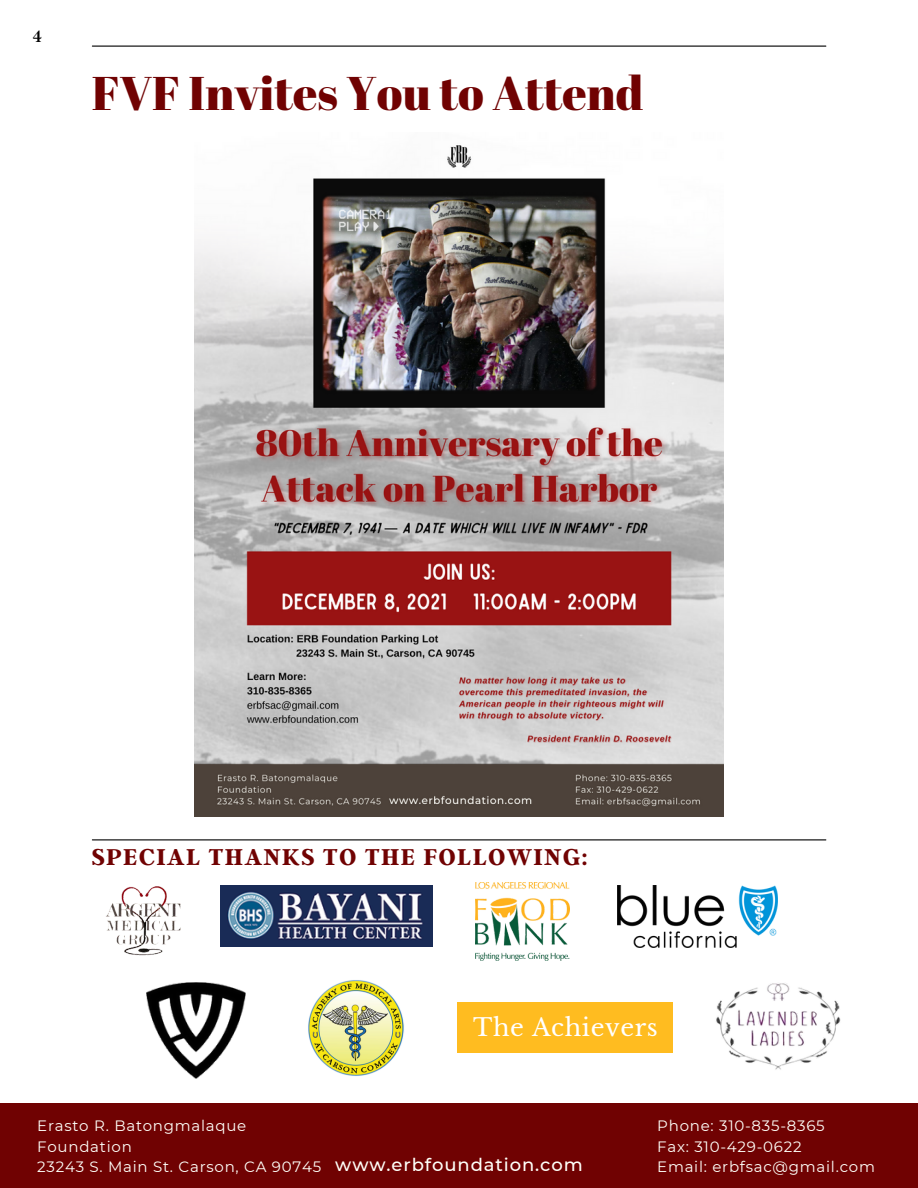
<style>
.page{position:relative;width:918px;height:1188px;background:#fff}
.page>*{position:absolute;margin:0;border:0;box-sizing:border-box;transform-origin:0 0}
.t1{font:47.25px "Abril Fatface";color:#700202}
.t2{font:700 25.5px "Argent CF";letter-spacing:.05em;color:#700202}
.t3{font:24.15px "Libre Baskerville";letter-spacing:.025em;color:#fff}
.t4{font:500 18px "Montserrat";letter-spacing:.05em;color:#fffff9}
.t5{font:18px "Argent CF";color:#000}
.t6{font:15px/20.2px "Montserrat";letter-spacing:.05em;color:#fffff9}
</style>
<div class="page">
<hr style="left:92px;top:46px;width:734px;height:1px;background:#000">
<div style="left:0;top:1103px;width:918px;height:85px;background:#700202"></div>
<hr style="left:92px;top:839px;width:734px;height:1px;background:#000">
<img style="left:106px;top:886px;width:75px;height:70px">
<img style="left:475px;top:882px;width:95px;height:79px">
<img style="left:308px;top:980px;width:96px;height:96px">
<img style="left:220px;top:886px;width:213px;height:61px">
<img style="left:716px;top:983px;width:125px;height:87px">
<div style="left:458px;top:1003px;width:215px;height:50px;background:#ffbc20"></div>
<img style="left:617px;top:886px;width:160px;height:62px">
<img style="left:147px;top:982px;width:99px;height:97px">
<img style="left:195px;top:145px;width:528px;height:672px">
<p class="t5" style="left:32px;top:24px;width:11px">4</p>
<p class="t1" style="left:92px;top:60px;width:553px">FVF Invites You to Attend</p>
<p class="t2" style="left:92px;top:840px;width:498px">SPECIAL THANKS TO THE FOLLOWING:</p>
<p class="t3" style="left:473px;top:1012px;width:186px">The Achievers</p>
<p class="t6" style="left:37px;top:1116px;width:211px">Erasto R. Batongmalaque<br>Foundation</p>
<p class="t6" style="left:37px;top:1156px;width:285px">23243 S. Main St. Carson, CA 90745</p>
<p class="t6" style="left:657px;top:1116px;width:169px">Phone: 310-835-8365</p>
<p class="t6" style="left:657px;top:1136px;width:146px">Fax: 310-429-0622</p>
<p class="t4" style="left:335px;top:1154px;width:249px">www.erbfoundation.com</p>
<p class="t6" style="left:657px;top:1156px;width:219px">Email: erbfsac@gmail.com</p>
</div>
